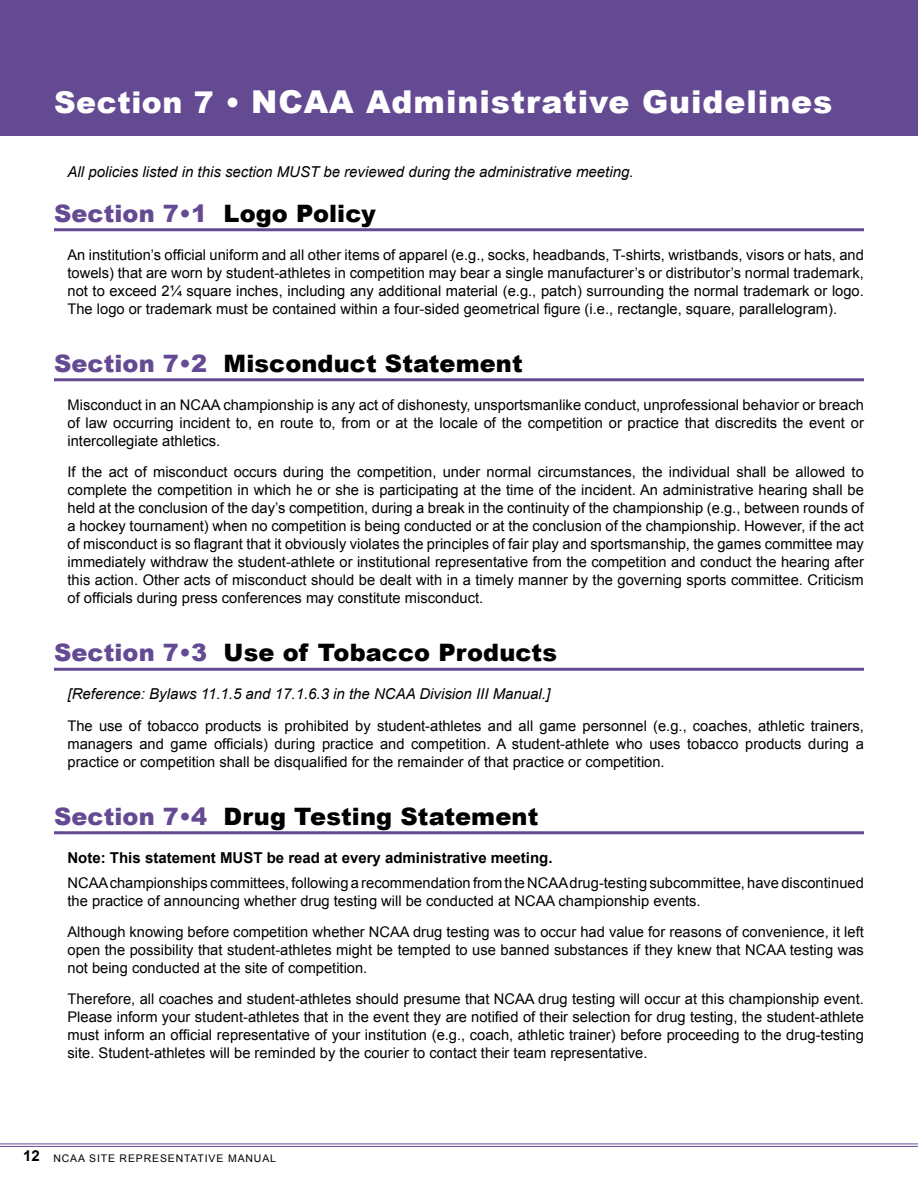
<style>
.page{position:relative;width:918px;height:1188px;background:#fff}
.page>*{position:absolute;margin:0;border:0;box-sizing:border-box;transform-origin:0 0}
.t1{font:900 31.5px "Arial";letter-spacing:.03em;color:#fff}
.t2{font:900 24px "Arial";letter-spacing:.005em;color:#000}
.t3{font:900 24px "Arial";letter-spacing:.005em;color:#644a93}
.t4{font:italic 15px "Arial";color:#000}
.t5{font:700 15px "Arial";color:#000}
.t6{font:14.7px/18px "Arial";color:#000;text-align:justify}
.t7{font:10.5px "Arial";letter-spacing:.08em;color:#000}
.s1{font-size:30px}
.s2{color:#000}
.s3{color:#644a93}
.s4{font-weight:700;font-size:15px}
</style>
<div class="page">
<hr style="left:54px;top:228px;width:810px;height:3px;background:#644a93">
<hr style="left:54px;top:378px;width:810px;height:3px;background:#644a93">
<hr style="left:54px;top:668px;width:810px;height:3px;background:#644a93">
<hr style="left:54px;top:831px;width:810px;height:3px;background:#644a93">
<hr style="left:0;top:1144px;width:918px;height:1px;background:#644a93">
<hr style="left:0;top:1146px;width:918px;height:1px;background:#644a93">
<div style="left:0;top:0;width:918px;height:136px;background:#644a93"></div>
<h1 class="t1" style="left:194px;top:77px;width:525px"><span class="s1">1</span> Conflict of Inte est Policy</h1>
<h1 class="t1" style="left:54px;top:79px;width:780px"><span class="s1">Section 7 •</span> NCAA Administrative Guidelines</h1>
<p class="t4" style="left:68px;top:162px;width:568px">All policies listed in this section MUST be reviewed during the administrative meeting.</p>
<h2 class="t3" style="left:54px;top:196px;width:323px">Section 7•1 <span class="s2">Logo Policy</span></h2>
<p class="t6" style="left:68px;top:246px;width:798px">An institution’s official uniform and all other items of apparel (e.g., socks, headbands, T-shirts, wristbands, visors or hats, and towels) that are worn by student-athletes in competition may bear a single manufacturer’s or distributor’s normal trademark, not to exceed 2¼ square inches, including any additional material (e.g., patch) surrounding the normal trademark or logo.<br>The logo or trademark must be contained within a four-sided geometrical figure (i.e., rectangle, square, parallelogram).</p>
<h2 class="t2" style="left:54px;top:346px;width:470px"><span class="s3">Section 7•2</span> Misconduct Statement</h2>
<p class="t6" style="left:68px;top:396px;width:798px">Misconduct in an NCAA championship is any act of dishonesty, unsportsmanlike conduct, unprofessional behavior or breach of law occurring incident to, en route to, from or at the locale of the competition or practice that discredits the event or intercollegiate athletics.</p>
<p class="t6" style="left:68px;top:463px;width:798px">If the act of misconduct occurs during the competition, under normal circumstances, the individual shall be allowed to complete the competition in which he or she is participating at the time of the incident. An administrative hearing shall be held at the conclusion of the day’s competition, during a break in the continuity of the championship (e.g., between rounds of a hockey tournament) when no competition is being conducted or at the conclusion of the championship. However, if the act of misconduct is so flagrant that it obviously violates the principles of fair play and sportsmanship, the games committee may immediately withdraw the student-athlete or institutional representative from the competition and conduct the hearing after this action. Other acts of misconduct should be dealt with in a timely manner by the governing sports committee. Criticism of officials during press conferences may constitute misconduct.</p>
<h2 class="t2" style="left:54px;top:635px;width:505px"><span class="s3">Section 7•3</span> Use of Tobacco Products</h2>
<p class="t4" style="left:68px;top:684px;width:484px">[Reference: Bylaws 11.1.5 and 17.1.6.3 in the NCAA Division III Manual.]</p>
<p class="t6" style="left:68px;top:717px;width:798px">The use of tobacco products is prohibited by student-athletes and all game personnel (e.g., coaches, athletic trainers, managers and game officials) during practice and competition. A student-athlete who uses tobacco products during a practice or competition shall be disqualified for the remainder of that practice or competition.</p>
<h2 class="t2" style="left:54px;top:799px;width:486px"><span class="s3">Section 7•4</span> Drug Testing Statement</h2>
<p class="t5" style="left:68px;top:847px;width:487px">Note: This statement MUST be read at every administrative meeting.</p>
<p class="t6" style="left:68px;top:874px;width:798px">NCAA championships committees, following a recommendation from the NCAA drug-testing subcommittee, have discontinued the practice of announcing whether drug testing will be conducted at NCAA championship events.</p>
<p class="t6" style="left:68px;top:923px;width:798px">Although knowing before competition whether NCAA drug testing was to occur had value for reasons of convenience, it left open the possibility that student-athletes might be tempted to use banned substances if they knew that NCAA testing was not being conducted at the site of competition.</p>
<p class="t6" style="left:68px;top:990px;width:798px">Therefore, all coaches and student-athletes should presume that NCAA drug testing will occur at this championship event.<br>Please inform your student-athletes that in the event they are notified of their selection for drug testing, the student-athlete must inform an official representative of your institution (e.g., coach, athletic trainer) before proceeding to the drug-testing site. Student-athletes will be reminded by the courier to contact their team representative.</p>
<p class="t7" style="left:23px;top:1151px;width:254px"><span class="s4">12</span> NCAA SITE REPRESENTATIVE MANUAL</p>
</div>
